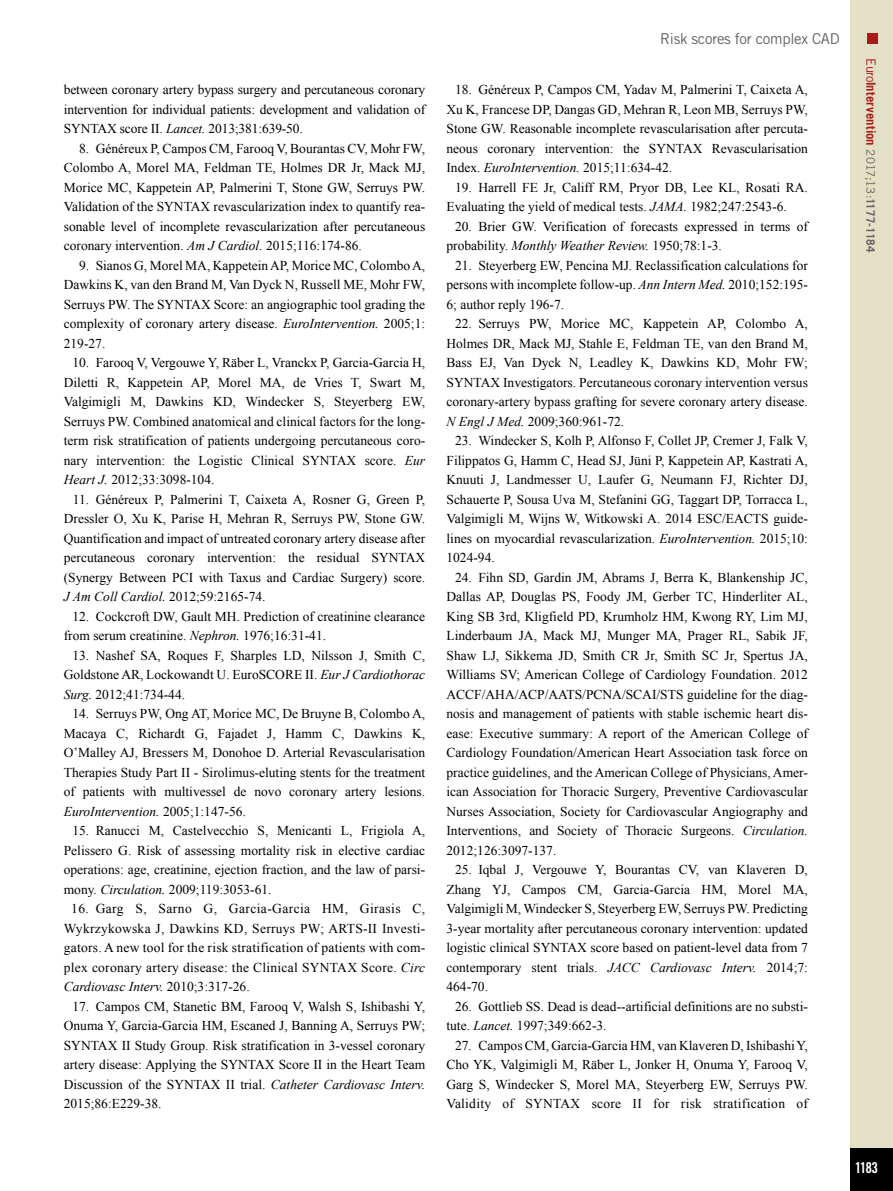
<style>
.page{position:relative;width:893px;height:1191px;background:#fff}
.page>*{position:absolute;margin:0;border:0;box-sizing:border-box;transform-origin:0 0}
.t1{font:15px "Trade Gothic LT Std";letter-spacing:-.02em;color:#646363}
.t2{font:15px "Trade Gothic LT Std Bd Cn 20";color:#fff}
.t3{font:13.5px/19.5px "Times New Roman";color:#000;text-align:justify}
.t4{font:700 12.75px "Trade Gothic LT Std";letter-spacing:.005em;color:#a91b18}
.s1{font-style:italic}
.s2{font-weight:400}
.s3{font-weight:400;font-size:11.7px;color:#646363}
.s4{font-size:11.7px;color:#646363}
</style>
<div class="page">
<div style="left:850px;top:0;width:43px;height:1191px;background:#e4e0c5"></div>
<div style="left:850px;top:1148px;width:43px;height:43px;background:#000"></div>
<div style="left:867px;top:34px;width:11px;height:10px;background:#a91b18"></div>
<p class="t3" style="left:64px;top:80px;width:363px">between coronary artery bypass surgery and percutaneous coronary intervention for individual patients: development and validation of SYNTAX score II. <span class="s1">Lancet.</span> 2013;381:639-50.</p>
<p class="t3" style="left:64px;top:138px;width:363px;text-indent:15px">8. Généreux P, Campos CM, Farooq V, Bourantas CV, Mohr FW, Colombo A, Morel MA, Feldman TE, Holmes DR Jr, Mack MJ, Morice MC, Kappetein AP, Palmerini T, Stone GW, Serruys PW.<br>Validation of the SYNTAX revascularization index to quantify rea&shy;sonable level of incomplete revascularization after percutaneous coronary intervention. <span class="s1">Am J Cardiol.</span> 2015;116:174-86.</p>
<p class="t3" style="left:64px;top:255px;width:363px;text-indent:15px">9. Sianos G, Morel MA, Kappetein AP, Morice MC, Colombo A, Dawkins K, van den Brand M, Van Dyck N, Russell ME, Mohr FW, Serruys PW. The SYNTAX Score: an angiographic tool grading the complexity of coronary artery disease. <span class="s1">EuroIntervention.</span> 2005;1:<br>219-27.</p>
<p class="t3" style="left:64px;top:353px;width:363px;text-indent:9px">10. Farooq V, Vergouwe Y, Räber L, Vranckx P, Garcia-Garcia H, Diletti R, Kappetein AP, Morel MA, de Vries T, Swart M, Valgimigli M, Dawkins KD, Windecker S, Steyerberg EW, Serruys PW. Combined anatomical and clinical factors for the long&shy;term risk stratification of patients undergoing percutaneous coro&shy;nary intervention: the Logistic Clinical SYNTAX score. <span class="s1">Eur Heart J.</span> 2012;33:3098-104.</p>
<p class="t3" style="left:64px;top:489px;width:363px;text-indent:9px">11. Généreux P, Palmerini T, Caixeta A, Rosner G, Green P, Dressler O, Xu K, Parise H, Mehran R, Serruys PW, Stone GW.<br>Quantification and impact of untreated coronary artery disease after percutaneous coronary intervention: the residual SYNTAX (Synergy Between PCI with Taxus and Cardiac Surgery) score.<br><span class="s1">J Am Coll Cardiol.</span> 2012;59:2165-74.</p>
<p class="t3" style="left:64px;top:606px;width:363px;text-indent:9px">12. Cockcroft DW, Gault MH. Prediction of creatinine clearance from serum creatinine. <span class="s1">Nephron.</span> 1976;16:31-41.</p>
<p class="t3" style="left:64px;top:645px;width:363px;text-indent:9px">13. Nashef SA, Roques F, Sharples LD, Nilsson J, Smith C, Goldstone AR, Lockowandt U. EuroSCORE II. <span class="s1">Eur J Cardiothorac Surg.</span> 2012;41:734-44.</p>
<p class="t3" style="left:64px;top:704px;width:363px;text-indent:9px">14. Serruys PW, Ong AT, Morice MC, De Bruyne B, Colombo A, Macaya C, Richardt G, Fajadet J, Hamm C, Dawkins K, O’Malley AJ, Bressers M, Donohoe D. Arterial Revascularisation Therapies Study Part II - Sirolimus-eluting stents for the treatment of patients with multivessel de novo coronary artery lesions.<br><span class="s1">EuroIntervention.</span> 2005;1:147-56.</p>
<p class="t3" style="left:64px;top:821px;width:363px;text-indent:9px">15. Ranucci M, Castelvecchio S, Menicanti L, Frigiola A, Pelissero G. Risk of assessing mortality risk in elective cardiac operations: age, creatinine, ejection fraction, and the law of parsi&shy;mony. <span class="s1">Circulation.</span> 2009;119:3053-61.</p>
<p class="t3" style="left:64px;top:899px;width:363px;text-indent:7px">16. Garg S, Sarno G, Garcia-Garcia HM, Girasis C, Wykrzykowska J, Dawkins KD, Serruys PW; ARTS-II Investi&shy;gators. A new tool for the risk stratification of patients with com&shy;plex coronary artery disease: the Clinical SYNTAX Score. <span class="s1">Circ Cardiovasc Interv.</span> 2010;3:317-26.</p>
<p class="t3" style="left:64px;top:996px;width:363px;text-indent:9px">17. Campos CM, Stanetic BM, Farooq V, Walsh S, Ishibashi Y, Onuma Y, Garcia-Garcia HM, Escaned J, Banning A, Serruys PW; SYNTAX II Study Group. Risk stratification in 3-vessel coronary artery disease: Applying the SYNTAX Score II in the Heart Team Discussion of the SYNTAX II trial. <span class="s1">Catheter Cardiovasc Interv.<br></span>2015;86:E229-38.</p>
<p class="t1" style="left:660px;top:30px;width:181px">Risk scores for complex CAD</p>
<p class="t3" style="left:446px;top:79px;width:363px;text-indent:9px">18. Généreux P, Campos CM, Yadav M, Palmerini T, Caixeta A, Xu K, Francese DP, Dangas GD, Mehran R, Leon MB, Serruys PW, Stone GW. Reasonable incomplete revascularisation after percuta&shy;neous coronary intervention: the SYNTAX Revascularisation Index. <span class="s1">EuroIntervention.</span> 2015;11:634-42.</p>
<p class="t3" style="left:446px;top:177px;width:363px;text-indent:9px">19. Harrell FE Jr, Califf RM, Pryor DB, Lee KL, Rosati RA.<br>Evaluating the yield of medical tests. <span class="s1">JAMA.</span> 1982;247:2543-6.</p>
<p class="t3" style="left:446px;top:216px;width:363px;text-indent:9px">20. Brier GW. Verification of forecasts expressed in terms of probability. <span class="s1">Monthly Weather Review.</span> 1950;78:1-3.</p>
<p class="t3" style="left:446px;top:255px;width:363px;text-indent:9px">21. Steyerberg EW, Pencina MJ. Reclassification calculations for persons with incomplete follow-up. <span class="s1">Ann Intern Med.</span> 2010;152:195- 6; author reply 196-7.</p>
<p class="t3" style="left:446px;top:313px;width:363px;text-indent:9px">22. Serruys PW, Morice MC, Kappetein AP, Colombo A, Holmes DR, Mack MJ, Stahle E, Feldman TE, van den Brand M, Bass EJ, Van Dyck N, Leadley K, Dawkins KD, Mohr FW; SYNTAX Investigators. Percutaneous coronary intervention versus coronary-artery bypass grafting for severe coronary artery disease.<br><span class="s1">N Engl J Med.</span> 2009;360:961-72.</p>
<p class="t3" style="left:446px;top:430px;width:363px;text-indent:9px">23. Windecker S, Kolh P, Alfonso F, Collet JP, Cremer J, Falk V, Filippatos G, Hamm C, Head SJ, Jüni P, Kappetein AP, Kastrati A, Knuuti J, Landmesser U, Laufer G, Neumann FJ, Richter DJ, Schauerte P, Sousa Uva M, Stefanini GG, Taggart DP, Torracca L, Valgimigli M, Wijns W, Witkowski A. 2014 ESC/EACTS guide&shy;lines on myocardial revascularization. <span class="s1">EuroIntervention.</span> 2015;10:<br>1024-94.</p>
<p class="t3" style="left:446px;top:567px;width:363px;text-indent:9px">24. Fihn SD, Gardin JM, Abrams J, Berra K, Blankenship JC, Dallas AP, Douglas PS, Foody JM, Gerber TC, Hinderliter AL, King SB 3rd, Kligfield PD, Krumholz HM, Kwong RY, Lim MJ, Linderbaum JA, Mack MJ, Munger MA, Prager RL, Sabik JF, Shaw LJ, Sikkema JD, Smith CR Jr, Smith SC Jr, Spertus JA, Williams SV; American College of Cardiology Foundation. 2012<br>ACCF/AHA/ACP/AATS/PCNA/SCAI/STS guideline for the diag&shy;nosis and management of patients with stable ischemic heart dis&shy;ease: Executive summary: A report of the American College of Cardiology Foundation/American Heart Association task force on practice guidelines, and the American College of Physicians, Amer&shy;ican Association for Thoracic Surgery, Preventive Cardiovascular Nurses Association, Society for Cardiovascular Angiography and Interventions, and Society of Thoracic Surgeons. <span class="s1">Circulation.<br></span>2012;126:3097-137.</p>
<p class="t3" style="left:446px;top:859px;width:363px;text-indent:9px">25. Iqbal J, Vergouwe Y, Bourantas CV, van Klaveren D, Zhang YJ, Campos CM, Garcia-Garcia HM, Morel MA, Valgimigli M, Windecker S, Steyerberg EW, Serruys PW. Predicting 3-year mortality after percutaneous coronary intervention: updated logistic clinical SYNTAX score based on patient-level data from 7 contemporary stent trials. <span class="s1">JACC Cardiovasc Interv.</span> 2014;7:<br>464-70.</p>
<p class="t3" style="left:446px;top:996px;width:363px;text-indent:9px">26. Gottlieb SS. Dead is dead--artificial definitions are no substi&shy;tute. <span class="s1">Lancet.</span> 1997;349:662-3.</p>
<p class="t3" style="left:446px;top:1035px;width:363px;text-indent:9px">27. Campos CM, Garcia-Garcia HM, van Klaveren D, Ishibashi Y, Cho YK, Valgimigli M, Räber L, Jonker H, Onuma Y, Farooq V, Garg S, Windecker S, Morel MA, Steyerberg EW, Serruys PW.<br>Validity of SYNTAX score II for risk stratification of</p>
<p class="t4" style="left:879px;top:58px;width:196px;rotate:90deg"><span class="s2">Euro</span>Intervention <span class="s3">2017;13:</span><span class="s4">1177-1184</span></p>
<p class="t2" style="left:855px;top:1158px;width:25px">1183</p>
</div>
